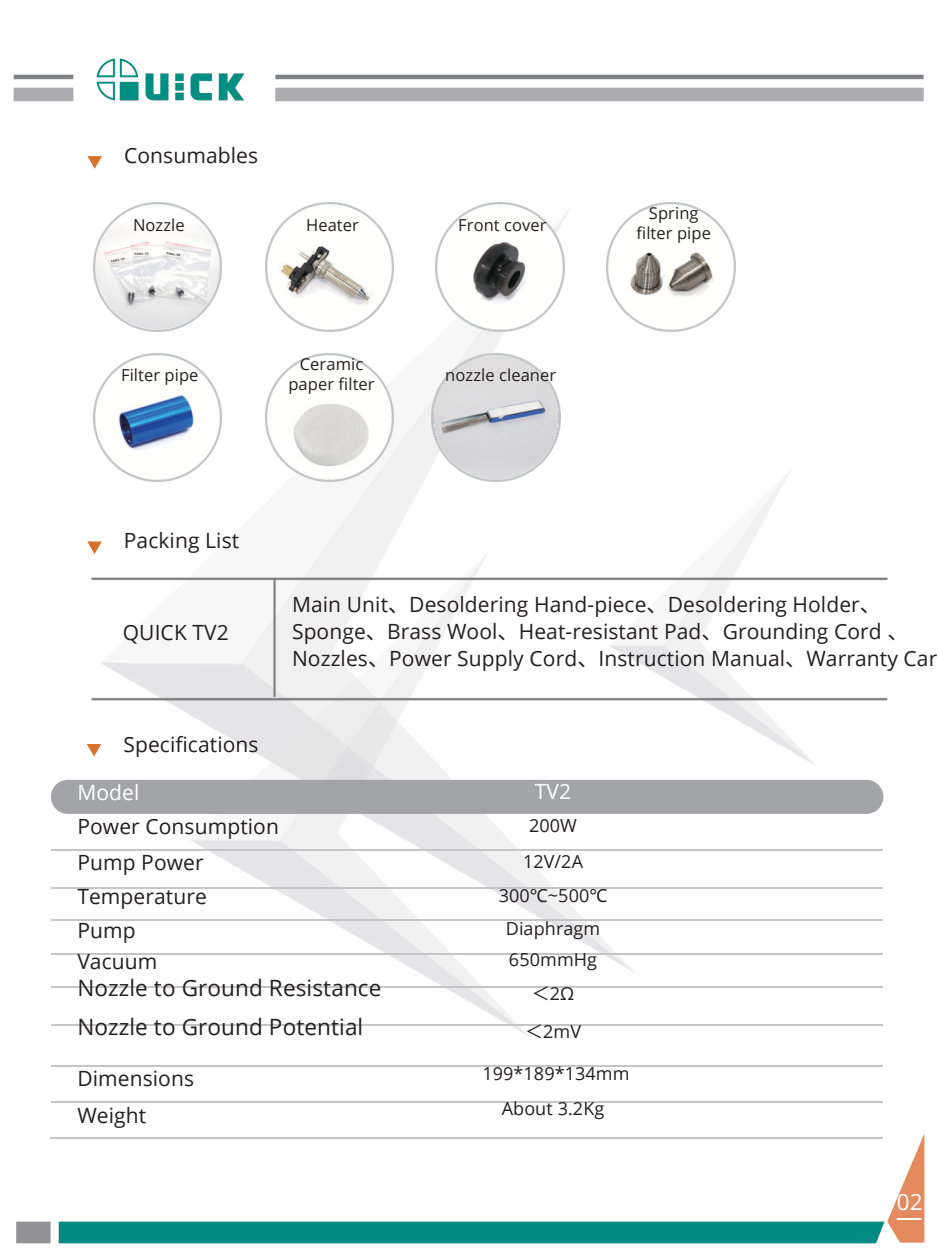
<style>
.page{position:relative;width:938px;height:1256px;background:#fff}
.page>*{position:absolute;margin:0;border:0;box-sizing:border-box;transform-origin:0 0}
.t1{font:22.5px/38.2px "Open Sans";letter-spacing:.005em;color:#231f20}
.t2{font:22.5px "Open Sans";color:#fff}
.t3{font:21px/35.4px "Open Sans";letter-spacing:.005em;color:#231f20}
.t4{font:21px "Open Sans";color:#fff}
.t5{font:18px/36px "Open Sans";letter-spacing:.005em;color:#231f20;text-align:center}
.t6{font:16.5px/20.2px "Open Sans";letter-spacing:.005em;color:#231f20;text-align:center}
.s1{font-family:"Noto Sans CJ Ksc"}
.s2{color:#fff}
.s3{font-family:"Noto Sans"}
</style>
<div class="page">
<img style="left:13px;top:74px;width:61px;height:28px">
<svg style="left:87px;top:541px;width:15px;height:13px"></svg>
<img style="left:96px;top:58px;width:149px;height:43px">
<img style="left:16px;top:1221px;width:869px;height:23px">
<img style="left:91px;top:570px;width:797px;height:137px">
<img style="left:93px;top:353px;width:129px;height:128px">
<img style="left:606px;top:203px;width:129px;height:128px">
<img style="left:265px;top:353px;width:128px;height:128px">
<img style="left:431px;top:353px;width:129px;height:128px">
<img style="left:265px;top:203px;width:128px;height:128px">
<img style="left:93px;top:203px;width:129px;height:128px">
<svg style="left:87px;top:744px;width:14px;height:12px"></svg>
<svg style="left:87px;top:156px;width:15px;height:13px"></svg>
<img style="left:435px;top:203px;width:129px;height:128px">
<div style="left:51px;top:780px;width:832px;height:34px;background:#a3a4a8;border-radius:17px"></div>
<hr style="left:51px;top:848px;width:830px;height:2px;background:#c4c5c7">
<hr style="left:51px;top:887px;width:830px;height:1px;background:#c4c5c7">
<hr style="left:51px;top:919px;width:830px;height:2px;background:#c4c5c7">
<hr style="left:51px;top:953px;width:830px;height:1px;background:#c4c5c7">
<hr style="left:51px;top:985px;width:830px;height:2px;background:#c4c5c7">
<hr style="left:51px;top:1023px;width:830px;height:2px;background:#c4c5c7">
<hr style="left:51px;top:1065px;width:830px;height:1px;background:#c4c5c7">
<hr style="left:51px;top:1101px;width:830px;height:1px;background:#c4c5c7">
<hr style="left:51px;top:1137px;width:831px;height:1px;background:#c4c5c7">
<svg style="left:887px;top:1134px;width:37px;height:108px"></svg>
<p class="t3" style="left:124px;top:137px;width:135px">Consumables</p>
<p class="t6" style="left:133px;top:214px;width:53px">Nozzle</p>
<p class="t6" style="left:306px;top:214px;width:54px">Heater</p>
<p class="t6" style="left:121px;top:364px;width:79px">Filter pipe</p>
<p class="t6" style="left:288px;top:353px;width:88px">Ceramic paper filter</p>
<p class="t6" style="left:458px;top:214px;width:90px">Front cover</p>
<p class="t6" style="left:445px;top:364px;width:112px">nozzle cleaner</p>
<p class="t6" style="left:636px;top:202px;width:76px">Spring filter pipe</p>
<p class="t3" style="left:124px;top:522px;width:117px">Packing List</p>
<p class="t3" style="left:123px;top:614px;width:107px">QUICK TV2</p>
<p class="t3" style="left:292px;top:590px;width:646px;line-height:27px">Main Unit<span class="s1">、</span>Desoldering Hand-piece<span class="s1">、</span>Desoldering Holder<span class="s1">、<br></span>Sponge<span class="s1">、</span>Brass Wool<span class="s1">、</span>Heat-resistant Pad<span class="s1">、</span>Grounding Cord <span class="s1">、<br></span>Nozzles<span class="s1">、</span>Power Supply Cord<span class="s1">、</span>Instruction Manual<span class="s1">、</span>Warranty Car</p>
<p class="t3" style="left:123px;top:726px;width:137px">Specifications</p>
<p class="t3" style="left:77px;top:773px;width:203px"><span class="s2">Model<br></span>Power Consumption<br>Pump Power</p>
<p class="t3" style="left:77px;top:879px;width:131px;line-height:33.8px">Temperature<br>Pump</p>
<p class="t3" style="left:77px;top:943px;width:81px">Vacuum</p>
<p class="t1" style="left:77px;top:968px;width:305px">Nozzle to Ground Resistance<br>Nozzle to Ground Potential</p>
<p class="t3" style="left:77px;top:1060px;width:118px;line-height:36px">Dimensions<br>Weight</p>
<p class="t4" style="left:534px;top:777px;width:38px">TV2</p>
<p class="t5" style="left:523px;top:807px;width:62px">200W<br>12V/2A</p>
<p class="t5" style="left:498px;top:878px;width:110px;line-height:32.7px">300<span class="s3">℃</span>~500<span class="s3">℃<br></span>Diaphragm</p>
<p class="t5" style="left:509px;top:941px;width:90px">650mmHg</p>
<p class="t5" style="left:531px;top:974px;width:44px"><span class="s1">＜</span>2Ω</p>
<p class="t5" style="left:525px;top:1013px;width:58px"><span class="s1">＜</span>2mV</p>
<p class="t5" style="left:482px;top:1054px;width:149px">199*189*134mm</p>
<p class="t5" style="left:501px;top:1089px;width:104px">About 3.2Kg</p>
<p class="t2" style="left:896px;top:1186px;width:27px">02</p>
</div>
